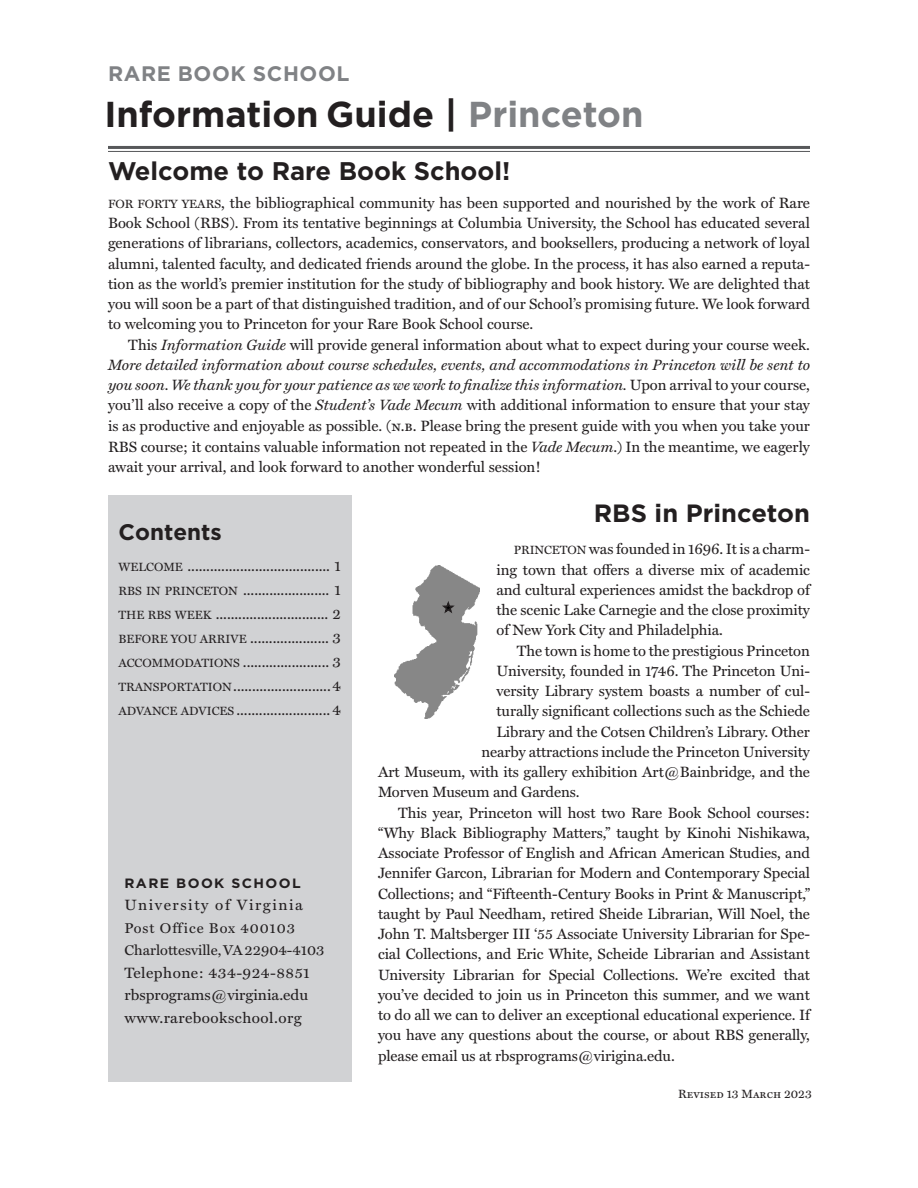
<style>
.page{position:relative;width:918px;height:1188px;background:#fff}
.page>*{position:absolute;margin:0;border:0;box-sizing:border-box;transform-origin:0 0}
.t1{font:700 36px "Gotham";color:#231f20}
._1_Chapter{font:700 25.5px "Gotham";color:#231f20}
._1_Chapter-2{font:700 25.05px "Gotham";color:#231f20}
._1_Chapter-3{font:700 22.5px "Gotham";color:#231f20}
.t2{font:700 21px "Gotham";letter-spacing:.03em;color:#808285}
._1_Chapter-4{font:15px/20.2px "Miller Text";letter-spacing:-.005em;color:#231f20;text-align:justify}
._2_basic_text{font:15px "Miller Text";letter-spacing:.03em;color:#231f20}
._2_basic_text-2{font:15px "Miller Text";color:#231f20}
._2_basic_text-3{font:15px "Miller Text";letter-spacing:.1em;color:#231f20}
._2_basic_text-4{font:14.25px "Miller Text";color:#231f20}
._2_basic_text-5{font:14.25px "Miller Text";letter-spacing:.06em;color:#231f20}
.a_head{font:700 13.5px "Gotham";letter-spacing:.1em;color:#231f20}
.t3{font:12px "Miller Text Roman SC";color:#231f20}
.s1{color:#808285}
.s2{font-size:12px}
.s3{font-style:italic}
.s4{font-family:"Miller Text Roman SC"}
</style>
<div class="page">
<div style="left:108px;top:495px;width:243px;height:587px;background:#d1d2d4"></div>
<hr style="left:108px;top:146px;width:702px;height:3px;background:#57585a">
<hr style="left:108px;top:151px;width:702px;height:1px;background:#57585a">
<img style="left:395px;top:566px;width:85px;height:153px">
<svg style="left:440px;top:601px;width:17px;height:14px"></svg>
<p class="t2" style="left:108px;top:60px;width:243px">RARE BOOK SCHOOL</p>
<p class="t1" style="left:104px;top:90px;width:541px">Information Guide | <span class="s1">Princeton</span></p>
<p class="_1_Chapter" style="left:108px;top:154px;width:404px">Welcome to Rare Book School!</p>
<p class="_1_Chapter-4" style="left:108px;top:192px;width:704px"><span class="s2">FOR FORTY YEARS</span>, the bibliographical community has been supported and nourished by the work of Rare Book School (RBS). From its tentative beginnings at Columbia University, the School has educated several generations of librarians, collectors, academics, conservators, and booksellers, producing a network of loyal alumni, talented faculty, and dedicated friends around the globe. In the process, it has also earned a reputa&shy;tion as the world’s premier institution for the study of bibliography and book history. We are delighted that you will soon be a part of that distinguished tradition, and of our School’s promising future. We look forward to welcoming you to Princeton for your Rare Book School course.</p>
<p class="_1_Chapter-4" style="left:108px;top:333px;width:704px;text-indent:20px">This <span class="s3">Information Guide</span> will provide general information about what to expect during your course week.<br><span class="s3">More detailed information about course schedules, events, and accommodations in Princeton will be sent to you soon. We thank you for your patience as we work to finalize this information.</span> Upon arrival to your course, you’ll also receive a copy of the <span class="s3">Student’s Vade Mecum</span> with additional information to ensure that your stay is as productive and enjoyable as possible. (<span class="s4">n.b.</span> Please bring the present guide with you when you take your RBS course; it contains valuable information not repeated in the <span class="s3">Vade Mecum</span>.) In the meantime, we eagerly await your arrival, and look forward to another wonderful session!</p>
<p class="_1_Chapter-3" style="left:118px;top:517px;width:105px">Contents</p>
<p class="_1_Chapter-4" style="left:118px;top:555px;width:224px"><span class="s2">WELCOME</span> ...................................... 1</p>
<p class="_1_Chapter-4" style="left:118px;top:579px;width:224px"><span class="s2">RBS IN PRINCETON</span> ....................... 1</p>
<p class="_1_Chapter-4" style="left:118px;top:603px;width:224px"><span class="s2">THE RBS WEEK</span> .............................. 2</p>
<p class="_1_Chapter-4" style="left:118px;top:627px;width:224px"><span class="s2">BEFORE YOU ARRIVE</span> ..................... 3</p>
<p class="_1_Chapter-4" style="left:118px;top:651px;width:224px"><span class="s2">ACCOMMODATIONS</span> ....................... 3</p>
<p class="_1_Chapter-4" style="left:118px;top:675px;width:224px"><span class="s2">TRANSPORTATION</span> .......................... 4</p>
<p class="_1_Chapter-4" style="left:118px;top:699px;width:224px"><span class="s2">ADVANCE ADVICES</span> ......................... 4</p>
<p class="a_head" style="left:124px;top:874px;width:178px">RARE BOOK SCHOOL</p>
<p class="_2_basic_text-3" style="left:124px;top:893px;width:180px">University of Virginia</p>
<p class="_2_basic_text-5" style="left:124px;top:917px;width:172px">Post Office Box 400103</p>
<p class="_2_basic_text-4" style="left:124px;top:939px;width:201px">Charlottesville, VA 22904-4103</p>
<p class="_2_basic_text" style="left:124px;top:961px;width:187px">Telephone: 434-924-8851</p>
<p class="_2_basic_text-2" style="left:124px;top:983px;width:185px">rbsprograms@virginia.edu</p>
<p class="_2_basic_text" style="left:124px;top:1006px;width:179px">www.rarebookschool.org</p>
<p class="_1_Chapter-2" style="left:594px;top:497px;width:218px">RBS in Princeton</p>
<p class="_1_Chapter-4" style="left:496px;top:538px;width:315px;text-indent:17px"><span class="s2">PRINCETON</span> was founded in 1696. It is a charm&shy;ing town that offers a diverse mix of academic and cultural experiences amidst the backdrop of the scenic Lake Carnegie and the close proximity of New York City and Philadelphia.</p>
<p class="_1_Chapter-4" style="left:517px;top:639px;width:295px">The town is home to the prestigious Princeton</p>
<p class="_1_Chapter-4" style="left:496px;top:660px;width:315px">University, founded in 1746. The Princeton Uni-</p>
<p class="_1_Chapter-4" style="left:496px;top:680px;width:315px">versity Library system boasts a number of cul-</p>
<p class="_1_Chapter-4" style="left:496px;top:700px;width:315px">turally significant collections such as the Schiede</p>
<p class="_1_Chapter-4" style="left:496px;top:720px;width:315px">Library and the Cotsen Children’s Library. Other</p>
<p class="_1_Chapter-4" style="left:482px;top:741px;width:330px">nearby attractions include the Princeton University</p>
<p class="_1_Chapter-4" style="left:378px;top:761px;width:434px">Art Museum, with its gallery exhibition Art@Bainbridge, and the</p>
<p class="_1_Chapter-4" style="left:378px;top:781px;width:203px">Morven Museum and Gardens.</p>
<p class="_1_Chapter-4" style="left:378px;top:801px;width:434px;text-indent:20px">This year, Princeton will host two Rare Book School courses: “Why Black Bibliography Matters,” taught by Kinohi Nishikawa, Associate Professor of English and African American Studies, and Jennifer Garcon, Librarian for Modern and Contemporary Special Collections; and “Fifteenth-Century Books in Print &amp; Manuscript,” taught by Paul Needham, retired Sheide Librarian, Will Noel, the John T. Maltsberger III ‘55 Associate University Librarian for Spe&shy;cial Collections, and Eric White, Scheide Librarian and Assistant University Librarian for Special Collections. We’re excited that you’ve decided to join us in Princeton this summer, and we want to do all we can to deliver an exceptional educational experience. If you have any questions about the course, or about RBS generally, please email us at rbsprograms@virigina.edu.</p>
<p class="t3" style="left:678px;top:1087px;width:135px">Revised 13 March 2023</p>
</div>
